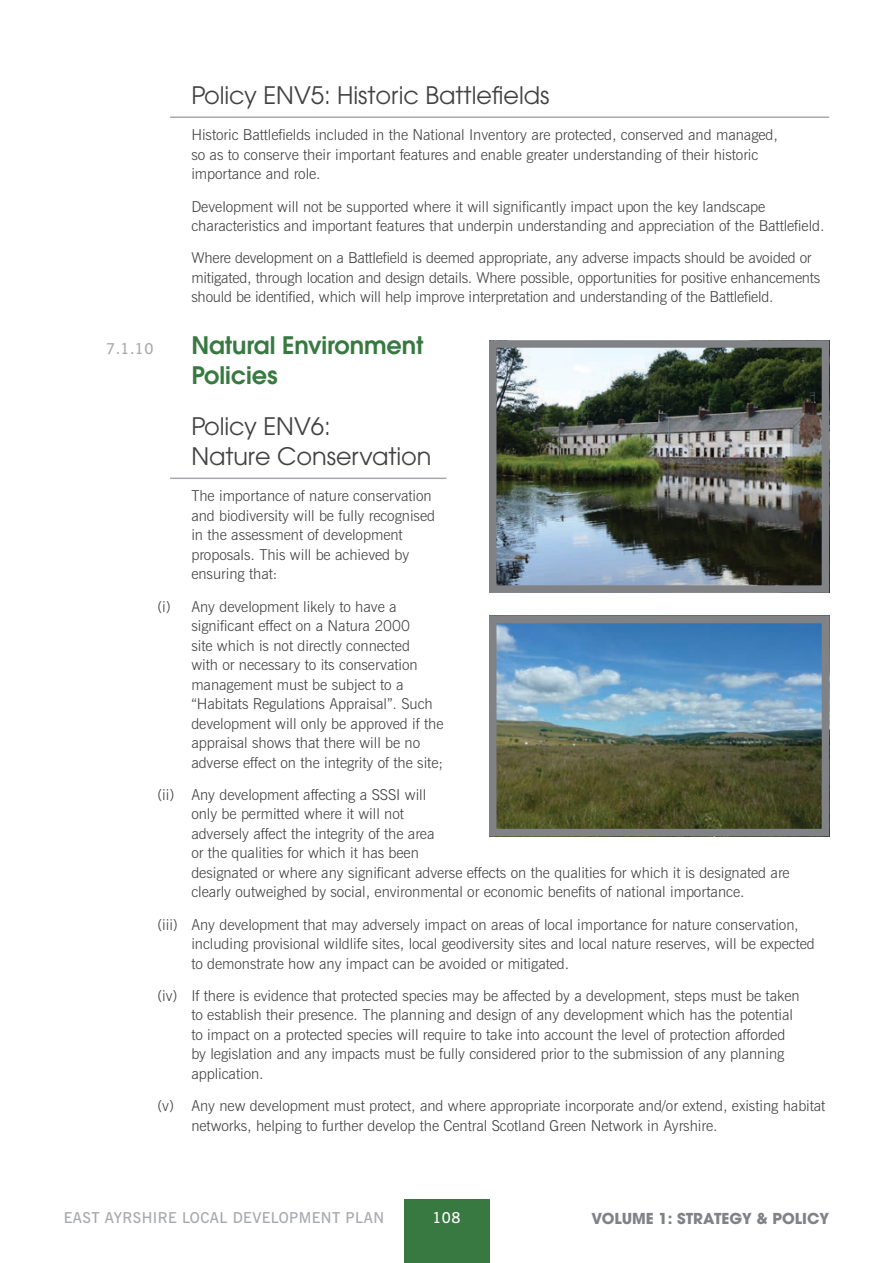
<style>
.page{position:relative;width:893px;height:1263px;background:#fff}
.page>*{position:absolute;margin:0;border:0;box-sizing:border-box;transform-origin:0 0}
.Policy_Heads{font:24px/30px "Avant Garde";letter-spacing:-.005em;color:#414142}
._7_Body_Heads_Small{font:600 24px/30px "Avant Garde";letter-spacing:-.005em;color:#387941}
.Body_number{font:300 15px/19.5px "News Gothic BT";letter-spacing:-.005em;color:#414142}
.Body_Text{font:300 15px/19.5px "News Gothic BT";letter-spacing:-.005em;color:#414142}
._7_Body_Heads_Small-2{font:600 15px "News Gothic BT";letter-spacing:.025em;color:#a7a9ac}
.t1{font:700 15px "Avant Garde";color:#808285}
.t2{font:600 15px "News Gothic BT";color:#fff}
</style>
<div class="page">
<div style="left:404px;top:1199px;width:85px;height:64px;background:#387941"></div>
<hr style="left:170px;top:116px;width:659px;height:2px;background:#a7a9ac">
<hr style="left:170px;top:478px;width:276px;height:1px;background:#a7a9ac">
<img style="left:498px;top:349px;width:322px;height:235px">
<div style="left:489px;top:340px;width:340px;height:253px;border:8px solid #808285"></div>
<img style="left:498px;top:625px;width:322px;height:202px">
<div style="left:489px;top:616px;width:340px;height:220px;border:8px solid #808285"></div>
<p class="Policy_Heads" style="left:191px;top:80px;width:360px">Policy ENV5: Historic Battlefields</p>
<p class="Body_Text" style="left:191px;top:125px;width:588px">Historic Battlefields included in the National Inventory are protected, conserved and managed, so as to conserve their important features and enable greater understanding of their historic importance and role.</p>
<p class="Body_Text" style="left:191px;top:196px;width:635px">Development will not be supported where it will significantly impact upon the key landscape characteristics and important features that underpin understanding and appreciation of the Battlefield.</p>
<p class="Body_Text" style="left:191px;top:248px;width:630px">Where development on a Battlefield is deemed appropriate, any adverse impacts should be avoided or mitigated, through location and design details. Where possible, opportunities for positive enhancements should be identified, which will help improve interpretation and understanding of the Battlefield.</p>
<p class="_7_Body_Heads_Small-2" style="left:106px;top:339px;width:49px">7.1.10</p>
<p class="_7_Body_Heads_Small" style="left:191px;top:329px;width:233px">Natural Environment<br>Policies</p>
<p class="Policy_Heads" style="left:191px;top:411px;width:242px">Policy ENV6:<br>Nature Conservation</p>
<p class="Body_Text" style="left:191px;top:486px;width:245px">The importance of nature conservation and biodiversity will be fully recognised in the assessment of development proposals. This will be achieved by ensuring that:</p>
<p class="Body_number" style="left:191px;top:596px;width:254px;text-indent:-34px">(i) Any development likely to have a significant effect on a Natura 2000<br>site which is not directly connected<br>with or necessary to its conservation management must be subject to a “Habitats Regulations Appraisal”. Such development will only be approved if the appraisal shows that there will be no adverse effect on the integrity of the site;</p>
<p class="Body_number" style="left:191px;top:785px;width:600px;text-indent:-34px">(ii) Any development affecting a SSSI will<br>only be permitted where it will not<br>adversely affect the integrity of the area<br>or the qualities for which it has been<br>designated or where any significant adverse effects on the qualities for which it is designated are clearly outweighed by social, environmental or economic benefits of national importance.</p>
<p class="Body_number" style="left:191px;top:914px;width:625px;text-indent:-34px">(iii) Any development that may adversely impact on areas of local importance for nature conservation, including provisional wildlife sites, local geodiversity sites and local nature reserves, will be expected to demonstrate how any impact can be avoided or mitigated.</p>
<p class="Body_number" style="left:191px;top:986px;width:610px;text-indent:-34px">(iv) If there is evidence that protected species may be affected by a development, steps must be taken to establish their presence. The planning and design of any development which has the potential to impact on a protected species will require to take into account the level of protection afforded by legislation and any impacts must be fully considered prior to the submission of any planning application.</p>
<p class="Body_number" style="left:191px;top:1096px;width:635px;text-indent:-34px">(v) Any new development must protect, and where appropriate incorporate and/or extend, existing habitat networks, helping to further develop the Central Scotland Green Network in Ayrshire.</p>
<p class="_7_Body_Heads_Small-2" style="left:64px;top:1209px;width:322px">EAST AYRSHIRE LOCAL DEVELOPMENT PLAN</p>
<p class="t2" style="left:432px;top:1209px;width:29px">108</p>
<p class="t1" style="left:591px;top:1208px;width:239px">VOLUME 1: STRATEGY &amp; POLICY</p>
</div>
